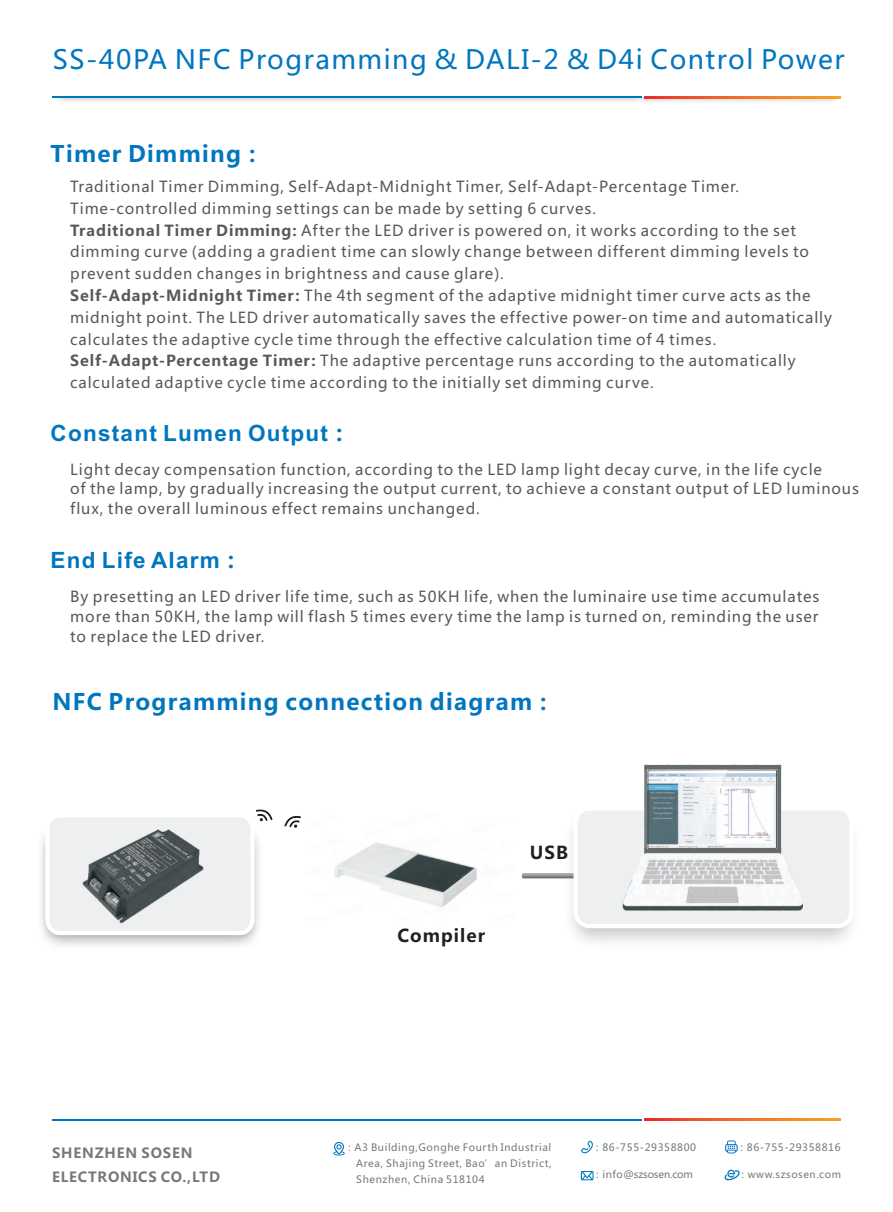
<style>
.page{position:relative;width:893px;height:1212px;background:#fff}
.page>*{position:absolute;margin:0;border:0;box-sizing:border-box;transform-origin:0 0}
.t1{font:26.25px "Microsoft Ya Hei";letter-spacing:.06em;color:#0076bf}
.t2{font:700 22.5px "Microsoft Ya Hei";letter-spacing:.06em;color:#0076bf}
.t3{font:700 22.5px "Arial";letter-spacing:.055em;color:#0076bf}
.t4{font:700 17.55px "Microsoft Ya Hei";letter-spacing:.06em;color:#231f20}
.t5{font:15px/21.8px "Microsoft Ya Hei";letter-spacing:.06em;color:#57585a}
.t6{font:700 13.8px/24px "Microsoft Ya Hei";letter-spacing:.06em;color:#747879}
.t7{font:10.05px/15.9px "Microsoft Ya Hei";letter-spacing:.06em;color:#747879;text-align:justify}
.t8{font:10.05px "Microsoft Ya Hei";letter-spacing:-.015em;color:#747879}
.t9{font:9.9px "Microsoft Ya Hei";letter-spacing:.06em;color:#747879}
.s1{font-weight:700}
.s2{font-family:"Microsoft Ya Hei"}
</style>
<div class="page">
<img style="left:58px;top:98px;width:782px;height:4px">
<hr style="left:53px;top:97px;width:589px;height:1px;background:#0076bf">
<svg style="left:644px;top:97px;width:196px;height:1px"></svg>
<svg style="left:333px;top:1142px;width:12px;height:13px"></svg>
<svg style="left:581px;top:1140px;width:12px;height:13px"></svg>
<svg style="left:725px;top:1140px;width:13px;height:13px"></svg>
<svg style="left:724px;top:1170px;width:16px;height:10px"></svg>
<svg style="left:581px;top:1171px;width:12px;height:9px"></svg>
<hr style="left:53px;top:1119px;width:589px;height:1px;background:#0076bf">
<svg style="left:644px;top:1119px;width:196px;height:1px"></svg>
<svg style="left:522px;top:873px;width:51px;height:5px"></svg>
<div style="left:573px;top:806px;width:281px;height:122px;background:#edeff0;border:4px solid #fff;border-radius:14px"></div>
<img style="left:622px;top:764px;width:200px;height:147px">
<svg style="left:588px;top:769px;width:189px;height:80px"></svg>
<svg style="left:284px;top:816px;width:17px;height:12px"></svg>
<img style="left:334px;top:843px;width:143px;height:65px">
<img style="left:39px;top:814px;width:222px;height:125px">
<h1 class="t1" style="left:53px;top:48px;width:793px">SS-40PA NFC Programming &amp; DALI-2 &amp; D4i Control Power</h1>
<h2 class="t2" style="left:51px;top:143px;width:214px">Timer Dimming：</h2>
<p class="t5" style="left:70px;top:177px;width:763px">Traditional Timer Dimming, Self-Adapt-Midnight Timer, Self-Adapt-Percentage Timer.<br>Time-controlled dimming settings can be made by setting 6 curves.<br><span class="s1">Traditional Timer Dimming:</span> After the LED driver is powered on, it works according to the set dimming curve (adding a gradient time can slowly change between different dimming levels to prevent sudden changes in brightness and cause glare).<br><span class="s1">Self-Adapt-Midnight Timer:</span> The 4th segment of the adaptive midnight timer curve acts as the midnight point. The LED driver automatically saves the effective power-on time and automatically calculates the adaptive cycle time through the effective calculation time of 4 times.<br><span class="s1">Self-Adapt-Percentage Timer:</span> The adaptive percentage runs according to the automatically calculated adaptive cycle time according to the initially set dimming curve.</p>
<h2 class="t3" style="left:51px;top:425px;width:301px">Constant Lumen Output<span class="s2">：</span></h2>
<p class="t5" style="left:70px;top:460px;width:790px;line-height:19.8px">Light decay compensation function, according to the LED lamp light decay curve, in the life cycle<br>of the lamp, by gradually increasing the output current, to achieve a constant output of LED luminous flux, the overall luminous effect remains unchanged.</p>
<h2 class="t3" style="left:51px;top:551px;width:193px">End Life Alarm<span class="s2">：</span></h2>
<p class="t5" style="left:70px;top:588px;width:751px;line-height:19.8px;text-align:justify">By presetting an LED driver life time, such as 50KH life, when the luminaire use time accumulates more than 50KH, the lamp will flash 5 times every time the lamp is turned on, reminding the user to replace the LED driver.</p>
<h2 class="t2" style="left:52px;top:691px;width:504px">NFC Programming connection diagram：</h2>
<p class="t6" style="left:52px;top:1142px;width:169px">SHENZHEN SOSEN<br>ELECTRONICS CO.,LTD</p>
<p class="t4" style="left:397px;top:928px;width:89px">Compiler</p>
<p class="t4" style="left:530px;top:845px;width:40px">USB</p>
<p class="t7" style="left:356px;top:1140px;width:197px;text-indent:-12px">：A3 Building,Gonghe Fourth Industrial Area, Shajing Street, Bao’an District, Shenzhen, China 518104</p>
<p class="t7" style="left:592px;top:1140px;width:105px">：86-755-29358800</p>
<p class="t7" style="left:737px;top:1140px;width:105px">：86-755-29358816</p>
<p class="t8" style="left:592px;top:1170px;width:102px">：info@szsosen.com</p>
<p class="t9" style="left:738px;top:1170px;width:105px">：www.szsosen.com</p>
</div>
